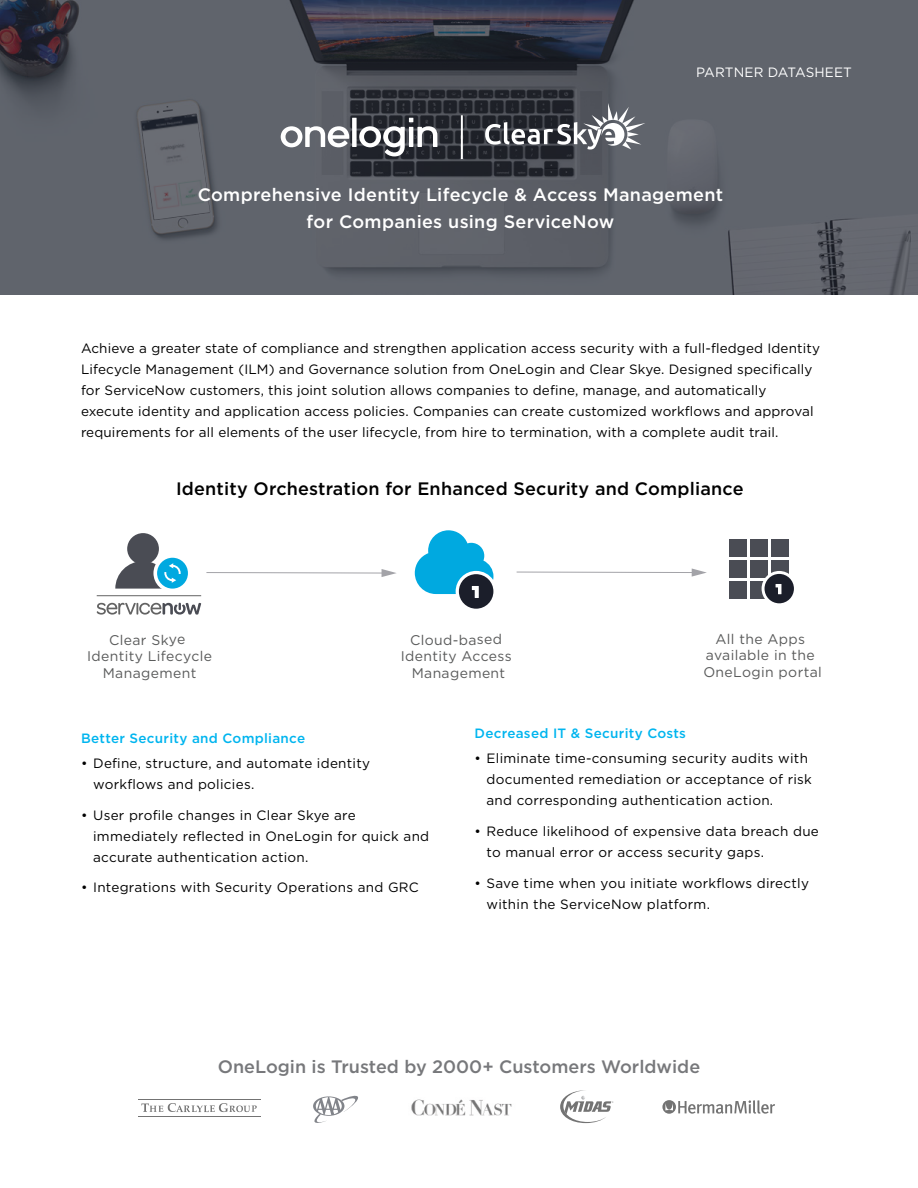
<style>
.page{position:relative;width:918px;height:1188px;background:#fff}
.page>*{position:absolute;margin:0;border:0;box-sizing:border-box;transform-origin:0 0}
.t1{font:500 18px/27px "Gotham";letter-spacing:.015em;color:#fff;text-align:center}
.t2{font:500 18px "Gotham";letter-spacing:.01em;color:#000}
.t3{font:500 18px "Gotham";color:#77787b}
.t4{font:13.95px/16.8px "Gotham";letter-spacing:.02em;color:#5a5b5b;text-align:center}
.t5{font:13.5px/21px "Gotham";letter-spacing:.01em;color:#000}
.t6{font:500 13.5px "Gotham";letter-spacing:.02em;color:#00b5ef}
.t7{font:13.5px "Gotham";letter-spacing:.01em;color:#fff}
</style>
<div class="page">
<svg style="left:0;top:0;width:918px;height:295px;background:#575a63"></svg>
<svg style="left:281px;top:118px;width:156px;height:38px"></svg>
<svg style="left:485px;top:103px;width:160px;height:47px"></svg>
<hr style="left:461px;top:115px;width:2px;height:44px;background:#fff">
<hr style="left:138px;top:1099px;width:122px;height:1px;background:#000">
<hr style="left:138px;top:1116px;width:122px;height:1px;background:#000">
<svg style="left:141px;top:1103px;width:116px;height:9px"></svg>
<svg style="left:313px;top:1096px;width:45px;height:27px"></svg>
<img style="left:411px;top:1099px;width:101px;height:17px">
<svg style="left:560px;top:1090px;width:53px;height:33px"></svg>
<svg style="left:662px;top:1100px;width:113px;height:14px"></svg>
<div style="left:771px;top:560px;width:18px;height:18px;background:#4a4c54"></div>
<div style="left:459px;top:574px;width:34px;height:35px;background:#1b1e2a;border-radius:50%"></div>
<svg style="left:415px;top:530px;width:78px;height:68px"></svg>
<div style="left:750px;top:560px;width:17px;height:18px;background:#4a4c54"></div>
<div style="left:729px;top:560px;width:17px;height:18px;background:#4a4c54"></div>
<div style="left:750px;top:582px;width:17px;height:17px;background:#4a4c54"></div>
<div style="left:771px;top:539px;width:18px;height:18px;background:#4a4c54"></div>
<div style="left:750px;top:539px;width:17px;height:18px;background:#4a4c54"></div>
<div style="left:729px;top:582px;width:17px;height:17px;background:#4a4c54"></div>
<div style="left:729px;top:539px;width:17px;height:18px;background:#4a4c54"></div>
<svg style="left:206px;top:569px;width:191px;height:8px"></svg>
<svg style="left:762px;top:571px;width:35px;height:35px"></svg>
<div style="left:765px;top:574px;width:29px;height:29px;background:#1b1e2a;border-radius:50%"></div>
<svg style="left:776px;top:584px;width:5px;height:10px"></svg>
<svg style="left:516px;top:568px;width:191px;height:9px"></svg>
<svg style="left:97px;top:603px;width:104px;height:12px"></svg>
<hr style="left:97px;top:595px;width:104px;height:1px;background:#636363">
<div style="left:127px;top:533px;width:32px;height:32px;background:#4a4c54;border-radius:50%"></div>
<div style="left:157px;top:558px;width:31px;height:31px;background:#00a9e0;border-radius:50%"></div>
<svg style="left:115px;top:561px;width:66px;height:28px"></svg>
<p class="t7" style="left:696px;top:63px;width:157px">PARTNER DATASHEET</p>
<h1 class="t1" style="left:198px;top:181px;width:527px">Comprehensive Identity Lifecycle &amp; Access Management for Companies using ServiceNow</h1>
<p class="t5" style="left:81px;top:337px;width:741px">Achieve a greater state of compliance and strengthen application access security with a full-fledged Identity Lifecycle Management (ILM) and Governance solution from OneLogin and Clear Skye. Designed specifically for ServiceNow customers, this joint solution allows companies to define, manage, and automatically execute identity and application access policies. Companies can create customized workflows and approval requirements for all elements of the user lifecycle, from hire to termination, with a complete audit trail.</p>
<h1 class="t2" style="left:176px;top:477px;width:569px">Identity Orchestration for Enhanced Security and Compliance</h1>
<p class="t4" style="left:87px;top:631px;width:126px">Clear Skye<br>Identity Lifecycle<br>Management</p>
<p class="t4" style="left:401px;top:631px;width:112px">Cloud-based<br>Identity Access<br>Management</p>
<p class="t4" style="left:703px;top:630px;width:120px">All the Apps available in the<br>OneLogin portal</p>
<p class="t6" style="left:81px;top:729px;width:226px">Better Security and Compliance</p>
<p class="t5" style="left:93px;top:752px;width:278px;text-indent:-12px">• Define, structure, and automate identity workflows and policies.</p>
<p class="t5" style="left:93px;top:804px;width:338px;text-indent:-12px">• User profile changes in Clear Skye are immediately reflected in OneLogin for quick and accurate authentication action.</p>
<p class="t5" style="left:81px;top:877px;width:339px">• Integrations with Security Operations and GRC</p>
<p class="t6" style="left:475px;top:725px;width:213px">Decreased IT &amp; Security Costs</p>
<p class="t5" style="left:487px;top:748px;width:327px;text-indent:-12px">• Eliminate time-consuming security audits with documented remediation or acceptance of risk and corresponding authentication action.</p>
<p class="t5" style="left:487px;top:821px;width:334px;text-indent:-12px">• Reduce likelihood of expensive data breach due to manual error or access security gaps.</p>
<p class="t5" style="left:487px;top:872px;width:324px;text-indent:-12px">• Save time when you initiate workflows directly within the ServiceNow platform.</p>
<h1 class="t3" style="left:218px;top:1055px;width:484px">OneLogin is Trusted by 2000+ Customers Worldwide</h1>
</div>
